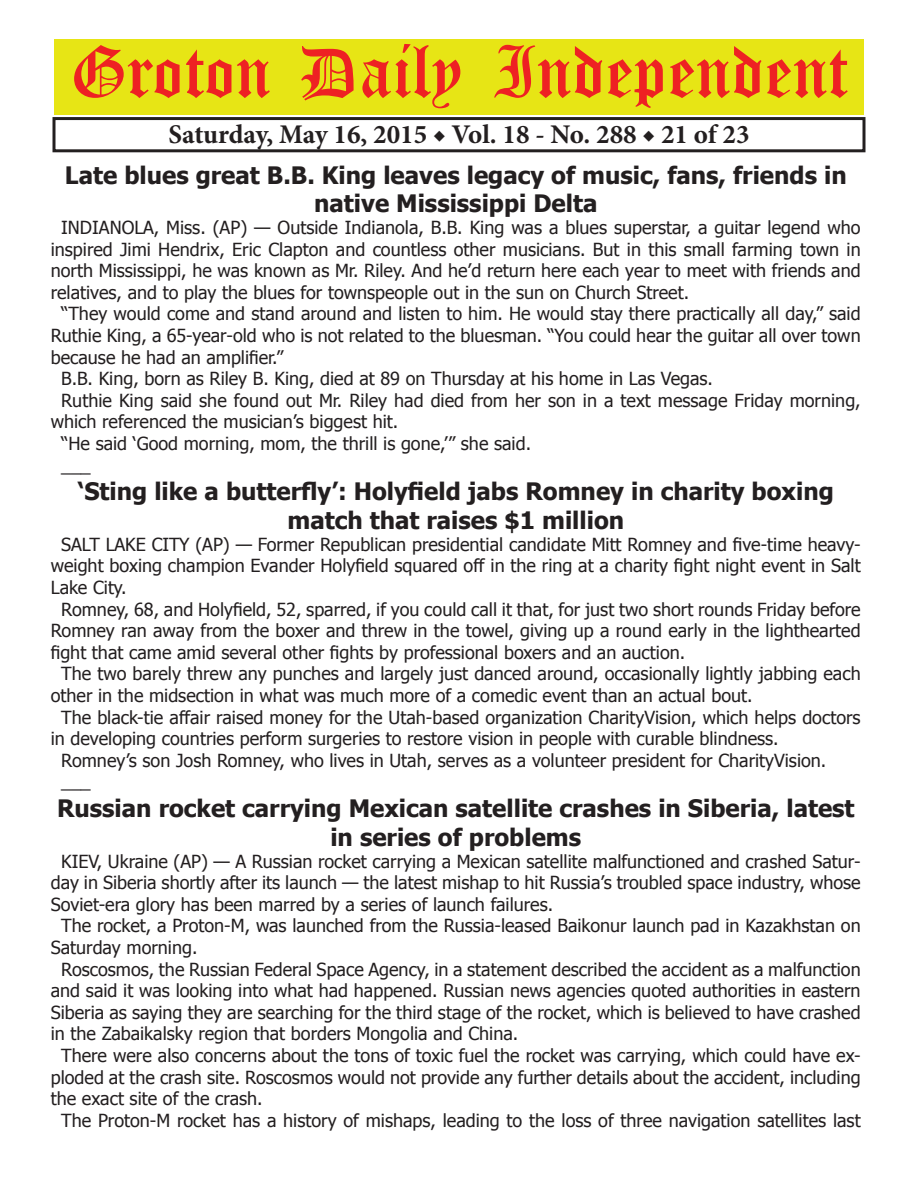
<style>
.page{position:relative;width:918px;height:1188px;background:#fff}
.page>*{position:absolute;margin:0;border:0;box-sizing:border-box;transform-origin:0 0}
.t1{font:54px "Old English Five";color:#ee2123}
.t2{font:700 27px "Minion Pro";color:#231f20}
.t3{font:700 24px/28.8px "Tahoma";color:#231f20;text-align:center}
.t4{font:18px "Tahoma";color:#231f20}
</style>
<div class="page">
<div style="left:52px;top:117px;width:814px;height:35px;border:3px solid #231f20"></div>
<div style="left:54px;top:40px;width:810px;height:75px;background:#e7e515"></div>
<h1 class="t1" style="left:70px;top:47px;width:779px">Groton Daily Independent</h1>
<h2 class="t2" style="left:168px;top:116px;width:583px">Saturday, May 16, 2015 ◆ Vol. 18 - No. 288 ◆ 21 of 23</h2>
<h3 class="t3" style="left:65px;top:159px;width:783px">Late blues great B.B. King leaves legacy of music, fans, friends in native Mississippi Delta</h3>
<p class="t4" style="left:61px;top:215px;width:801px">INDIANOLA, Miss. (AP) — Outside Indianola, B.B. King was a blues superstar, a guitar legend who</p>
<p class="t4" style="left:51px;top:237px;width:811px">inspired Jimi Hendrix, Eric Clapton and countless other musicians. But in this small farming town in</p>
<p class="t4" style="left:51px;top:259px;width:812px">north Mississippi, he was known as Mr. Riley. And he’d return here each year to meet with friends and</p>
<p class="t4" style="left:51px;top:280px;width:640px">relatives, and to play the blues for townspeople out in the sun on Church Street.</p>
<p class="t4" style="left:61px;top:302px;width:801px">“They would come and stand around and listen to him. He would stay there practically all day,” said</p>
<p class="t4" style="left:51px;top:323px;width:811px">Ruthie King, a 65-year-old who is not related to the bluesman. “You could hear the guitar all over town</p>
<p class="t4" style="left:51px;top:345px;width:234px">because he had an amplifier.”</p>
<p class="t4" style="left:61px;top:367px;width:653px">B.B. King, born as Riley B. King, died at 89 on Thursday at his home in Las Vegas.</p>
<p class="t4" style="left:61px;top:388px;width:801px">Ruthie King said she found out Mr. Riley had died from her son in a text message Friday morning,</p>
<p class="t4" style="left:51px;top:410px;width:349px">which referenced the musician’s biggest hit.</p>
<p class="t4" style="left:61px;top:431px;width:471px">“He said ‘Good morning, mom, the thrill is gone,’” she said.</p>
<p class="t4" style="left:61px;top:453px;width:31px">___</p>
<h3 class="t3" style="left:78px;top:476px;width:757px">‘Sting like a butterfly’: Holyfield jabs Romney in charity boxing match that raises $1 million</h3>
<p class="t4" style="left:61px;top:532px;width:801px">SALT LAKE CITY (AP) — Former Republican presidential candidate Mitt Romney and five-time heavy-</p>
<p class="t4" style="left:51px;top:554px;width:811px">weight boxing champion Evander Holyfield squared off in the ring at a charity fight night event in Salt</p>
<p class="t4" style="left:51px;top:575px;width:77px">Lake City.</p>
<p class="t4" style="left:61px;top:597px;width:801px">Romney, 68, and Holyfield, 52, sparred, if you could call it that, for just two short rounds Friday before</p>
<p class="t4" style="left:51px;top:619px;width:811px">Romney ran away from the boxer and threw in the towel, giving up a round early in the lighthearted</p>
<p class="t4" style="left:51px;top:640px;width:636px">fight that came amid several other fights by professional boxers and an auction.</p>
<p class="t4" style="left:61px;top:662px;width:801px">The two barely threw any punches and largely just danced around, occasionally lightly jabbing each</p>
<p class="t4" style="left:51px;top:683px;width:703px">other in the midsection in what was much more of a comedic event than an actual bout.</p>
<p class="t4" style="left:61px;top:705px;width:801px">The black-tie affair raised money for the Utah-based organization CharityVision, which helps doctors</p>
<p class="t4" style="left:51px;top:727px;width:730px">in developing countries perform surgeries to restore vision in people with curable blindness.</p>
<p class="t4" style="left:61px;top:748px;width:767px">Romney’s son Josh Romney, who lives in Utah, serves as a volunteer president for CharityVision.</p>
<p class="t4" style="left:61px;top:770px;width:31px">___</p>
<h3 class="t3" style="left:57px;top:793px;width:799px">Russian rocket carrying Mexican satellite crashes in Siberia, latest in series of problems</h3>
<p class="t4" style="left:61px;top:849px;width:801px">KIEV, Ukraine (AP) — A Russian rocket carrying a Mexican satellite malfunctioned and crashed Satur-</p>
<p class="t4" style="left:51px;top:871px;width:811px">day in Siberia shortly after its launch — the latest mishap to hit Russia’s troubled space industry, whose</p>
<p class="t4" style="left:51px;top:892px;width:504px">Soviet-era glory has been marred by a series of launch failures.</p>
<p class="t4" style="left:61px;top:914px;width:801px">The rocket, a Proton-M, was launched from the Russia-leased Baikonur launch pad in Kazakhstan on</p>
<p class="t4" style="left:51px;top:935px;width:148px">Saturday morning.</p>
<p class="t4" style="left:61px;top:957px;width:801px">Roscosmos, the Russian Federal Space Agency, in a statement described the accident as a malfunction</p>
<p class="t4" style="left:51px;top:979px;width:811px">and said it was looking into what had happened. Russian news agencies quoted authorities in eastern</p>
<p class="t4" style="left:51px;top:1000px;width:811px">Siberia as saying they are searching for the third stage of the rocket, which is believed to have crashed</p>
<p class="t4" style="left:51px;top:1022px;width:469px">in the Zabaikalsky region that borders Mongolia and China.</p>
<p class="t4" style="left:61px;top:1043px;width:801px">There were also concerns about the tons of toxic fuel the rocket was carrying, which could have ex-</p>
<p class="t4" style="left:51px;top:1065px;width:812px">ploded at the crash site. Roscosmos would not provide any further details about the accident, including</p>
<p class="t4" style="left:51px;top:1087px;width:213px">the exact site of the crash.</p>
<p class="t4" style="left:61px;top:1108px;width:801px">The Proton-M rocket has a history of mishaps, leading to the loss of three navigation satellites last</p>
</div>
